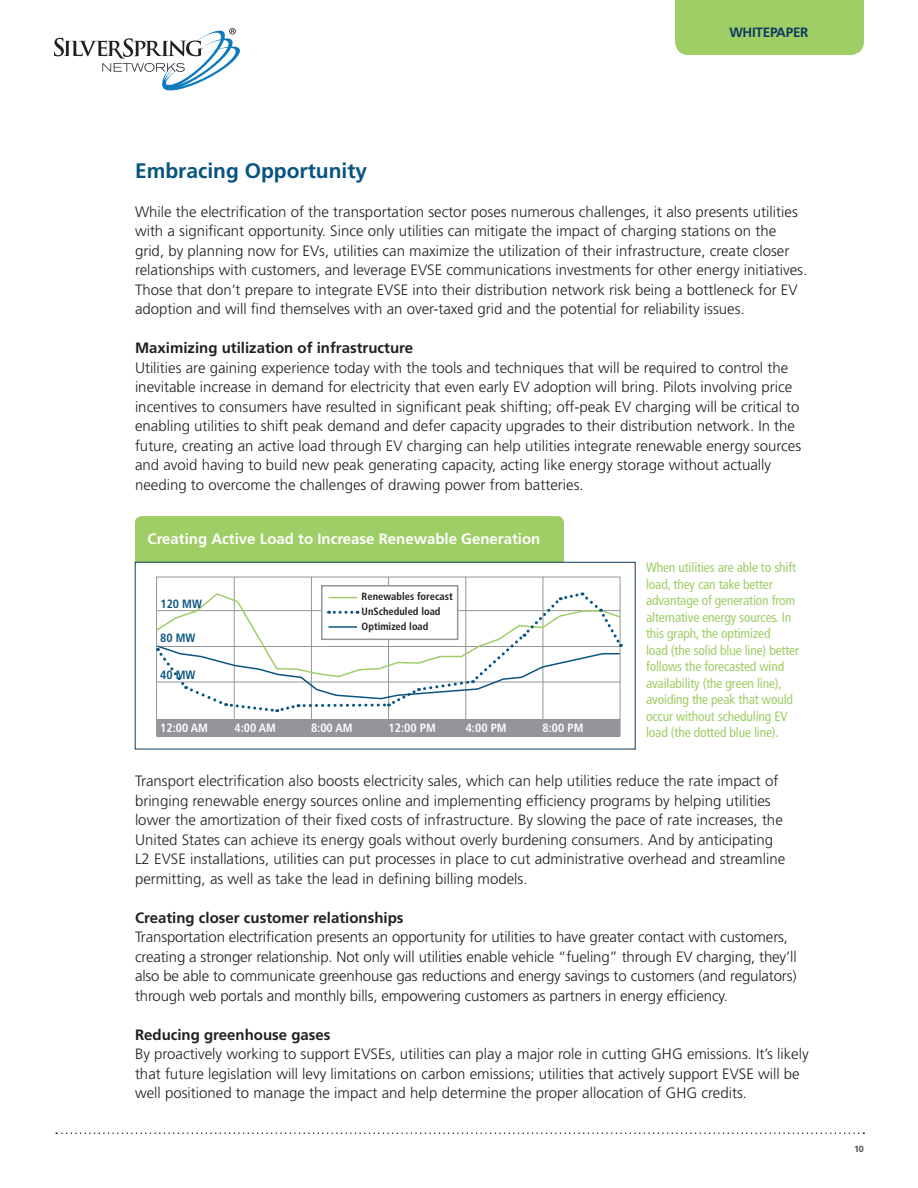
<style>
.page{position:relative;width:918px;height:1188px;background:#fff}
.page>*{position:absolute;margin:0;border:0;box-sizing:border-box;transform-origin:0 0}
.t1{font:700 21px "Frutiger LT Std";color:#085481}
.t2{font:300 15px/19.5px "Frutiger LT Std";color:#231f20}
.t3{font:700 15px "Frutiger LT Std";color:#231f20}
.t4{font:700 15px "Frutiger LT Std";color:#fff}
.t5{font:condensed 13.5px/16.5px "Frutiger LT Std";letter-spacing:-.01em;color:#9fce66}
.t6{font:700 13.5px "Frutiger LT Std";letter-spacing:-.02em;color:#0c3b62}
.t7{font:700 condensed 12px "Frutiger LT Std";color:#fff}
.t8{font:700 condensed 12px "Frutiger LT Std";color:#085481}
.t9{font:700 condensed 10.5px/15px "Frutiger LT Std";color:#231f20}
.t10{font:700 9px "Frutiger LT Std";color:#4d4c4c}
</style>
<div class="page">
<div style="left:135px;top:516px;width:429px;height:58px;background:#9fce66;border-radius:7px"></div>
<div style="left:135px;top:562px;width:500px;height:187px;background:#fff;border:1px solid #0c3b62"></div>
<div style="left:675px;top:0;width:189px;height:55px;background:#9fce66"></div>
<svg style="left:54px;top:28px;width:186px;height:63px"></svg>
<svg style="left:56px;top:1132px;width:808px;height:2px"></svg>
<hr style="left:156px;top:719px;width:464px;height:1px;background:#939598">
<hr style="left:543px;top:577px;width:1px;height:159px;background:#939598">
<hr style="left:465px;top:577px;width:1px;height:159px;background:#939598">
<hr style="left:388px;top:577px;width:1px;height:159px;background:#939598">
<hr style="left:311px;top:577px;width:1px;height:159px;background:#939598">
<hr style="left:234px;top:577px;width:1px;height:159px;background:#939598">
<div style="left:157px;top:719px;width:463px;height:17px;background:#939598"></div>
<div style="left:321px;top:585px;width:137px;height:55px;background:#fff;border:2px solid #939598"></div>
<svg style="left:156px;top:591px;width:467px;height:123px"></svg>
<p class="t6" style="left:729px;top:24px;width:81px">WhitePAPer</p>
<h1 class="t1" style="left:135px;top:158px;width:234px">Embracing Opportunity</h1>
<p class="t2" style="left:135px;top:202px;width:674px">While the electrification of the transportation sector poses numerous challenges, it also presents utilities with a significant opportunity. Since only utilities can mitigate the impact of charging stations on the grid, by planning now for EVs, utilities can maximize the utilization of their infrastructure, create closer relationships with customers, and leverage EVSE communications investments for other energy initiatives.<br>Those that don’t prepare to integrate EVSE into their distribution network risk being a bottleneck for EV adoption and will find themselves with an over-taxed grid and the potential for reliability issues.</p>
<p class="t3" style="left:135px;top:339px;width:280px">Maximizing utilization of infrastructure</p>
<p class="t2" style="left:135px;top:358px;width:668px">Utilities are gaining experience today with the tools and techniques that will be required to control the inevitable increase in demand for electricity that even early EV adoption will bring. Pilots involving price incentives to consumers have resulted in significant peak shifting; off-peak EV charging will be critical to enabling utilities to shift peak demand and defer capacity upgrades to their distribution network. In the future, creating an active load through EV charging can help utilities integrate renewable energy sources and avoid having to build new peak generating capacity, acting like energy storage without actually needing to overcome the challenges of drawing power from batteries.</p>
<p class="t4" style="left:148px;top:530px;width:394px">Creating Active Load to Increase Renewable Generation</p>
<p class="t5" style="left:646px;top:559px;width:155px">When utilities are able to shift load, they can take better advantage of generation from alternative energy sources. In this graph, the optimized<br>load (the solid blue line) better follows the forecasted wind availability (the green line), avoiding the peak that would occur without scheduling EV load (the dotted blue line).</p>
<p class="t2" style="left:135px;top:772px;width:652px">Transport electrification also boosts electricity sales, which can help utilities reduce the rate impact of bringing renewable energy sources online and implementing efficiency programs by helping utilities lower the amortization of their fixed costs of infrastructure. By slowing the pace of rate increases, the United States can achieve its energy goals without overly burdening consumers. And by anticipating L2 EVSE installations, utilities can put processes in place to cut administrative overhead and streamline permitting, as well as take the lead in defining billing models.</p>
<p class="t3" style="left:135px;top:909px;width:270px">Creating closer customer relationships</p>
<p class="t2" style="left:135px;top:928px;width:663px">Transportation electrification presents an opportunity for utilities to have greater contact with customers, creating a stronger relationship. Not only will utilities enable vehicle “fueling” through EV charging, they’ll also be able to communicate greenhouse gas reductions and energy savings to customers (and regulators) through web portals and monthly bills, empowering customers as partners in energy efficiency.</p>
<p class="t3" style="left:135px;top:1026px;width:197px">Reducing greenhouse gases</p>
<p class="t2" style="left:135px;top:1045px;width:675px">By proactively working to support EVSEs, utilities can play a major role in cutting GHG emissions. It’s likely that future legislation will levy limitations on carbon emissions; utilities that actively support EVSE will be well positioned to manage the impact and help determine the proper allocation of GHG credits.</p>
<p class="t9" style="left:362px;top:589px;width:93px">Renewables forecast<br>UnScheduled load<br>Optimized load</p>
<p class="t8" style="left:160px;top:597px;width:43px">120 MW</p>
<p class="t8" style="left:160px;top:631px;width:37px">80 MW</p>
<p class="t8" style="left:160px;top:667px;width:37px">40 MW</p>
<p class="t7" style="left:160px;top:721px;width:49px">12:00 AM</p>
<p class="t7" style="left:235px;top:721px;width:43px">4:00 AM</p>
<p class="t7" style="left:311px;top:721px;width:43px">8:00 AM</p>
<p class="t7" style="left:389px;top:721px;width:49px">12:00 PM</p>
<p class="t7" style="left:466px;top:721px;width:42px">4:00 PM</p>
<p class="t7" style="left:543px;top:721px;width:42px">8:00 PM</p>
<p class="t10" style="left:854px;top:1144px;width:11px">10</p>
</div>
